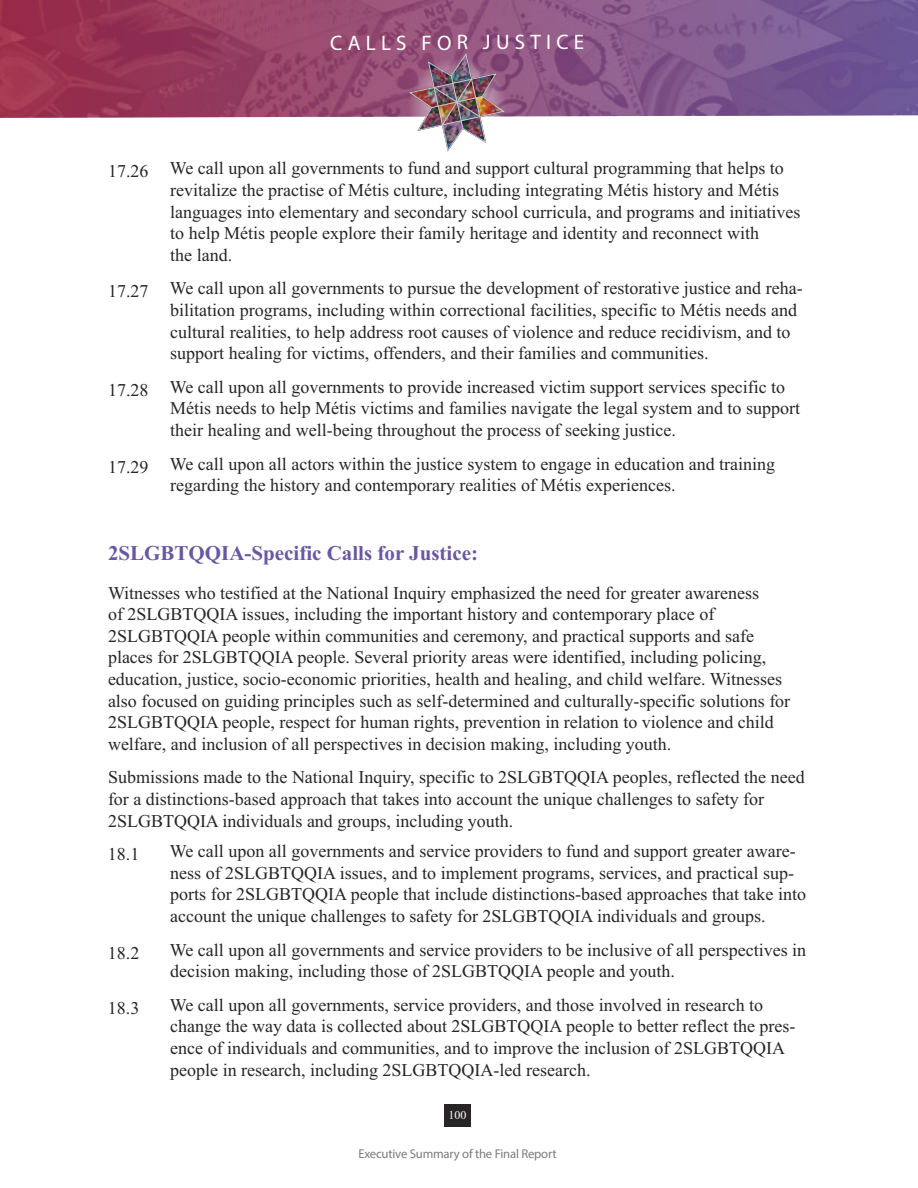
<style>
.page{position:relative;width:918px;height:1188px;background:#fff}
.page>*{position:absolute;margin:0;border:0;box-sizing:border-box;transform-origin:0 0}
.t1{font:700 21px "Times New Roman";color:#6a57a1}
.t2{font:21px "Myriad Pro";letter-spacing:.245em;color:#fff}
.t3{font:18px/21.6px "Times New Roman";color:#272526}
.t4{font:12.75px "Myriad Pro";letter-spacing:-.015em;color:#7d7c7d}
.t5{font:12px "Times New Roman";color:#fff}
</style>
<div class="page">
<svg style="left:0;top:0;width:918px;height:118px;background:#8c4d78"></svg>
<div style="left:444px;top:1104px;width:27px;height:23px;background:#272526"></div>
<div style="left:408px;top:57px;width:98px;height:98px;background:#fff"></div>
<img style="left:409px;top:52px;width:96px;height:100px">
<p class="t2" style="left:330px;top:35px;width:255px">CALLS FOR JUSTICE</p>
<p class="t3" style="left:170px;top:157px;width:632px;text-indent:-62px">17.26 We call upon all governments to fund and support cultural programming that helps to revitalize the practise of Métis culture, including integrating Métis history and Métis languages into elementary and secondary school curricula, and programs and initiatives to help Métis people explore their family heritage and identity and reconnect with<br>the land.</p>
<p class="t3" style="left:170px;top:277px;width:634px;text-indent:-62px">17.27 We call upon all governments to pursue the development of restorative justice and reha&shy;bilitation programs, including within correctional facilities, specific to Métis needs and cultural realities, to help address root causes of violence and reduce recidivism, and to support healing for victims, offenders, and their families and communities.</p>
<p class="t3" style="left:170px;top:376px;width:631px;text-indent:-62px">17.28 We call upon all governments to provide increased victim support services specific to<br>Métis needs to help Métis victims and families navigate the legal system and to support their healing and well-being throughout the process of seeking justice.</p>
<p class="t3" style="left:170px;top:453px;width:607px;text-indent:-62px">17.29 We call upon all actors within the justice system to engage in education and training regarding the history and contemporary realities of Métis experiences.</p>
<p class="t1" style="left:108px;top:541px;width:372px">2SLGBTQQIA-Specific Calls for Justice:</p>
<p class="t3" style="left:108px;top:582px;width:684px">Witnesses who testified at the National Inquiry emphasized the need for greater awareness<br>of 2SLGBTQQIA issues, including the important history and contemporary place of 2SLGBTQQIA people within communities and ceremony, and practical supports and safe places for 2SLGBTQQIA people. Several priority areas were identified, including policing, education, justice, socio-economic priorities, health and healing, and child welfare. Witnesses also focused on guiding principles such as self-determined and culturally-specific solutions for 2SLGBTQQIA people, respect for human rights, prevention in relation to violence and child welfare, and inclusion of all perspectives in decision making, including youth.</p>
<p class="t3" style="left:108px;top:766px;width:698px">Submissions made to the National Inquiry, specific to 2SLGBTQQIA peoples, reflected the need for a distinctions-based approach that takes into account the unique challenges to safety for<br>2SLGBTQQIA individuals and groups, including youth.</p>
<p class="t3" style="left:108px;top:843px;width:33px">18.1</p>
<p class="t3" style="left:170px;top:840px;width:638px">We call upon all governments and service providers to fund and support greater aware&shy;ness of 2SLGBTQQIA issues, and to implement programs, services, and practical sup&shy;ports for 2SLGBTQQIA people that include distinctions-based approaches that take into account the unique challenges to safety for 2SLGBTQQIA individuals and groups.</p>
<p class="t3" style="left:108px;top:942px;width:33px">18.2</p>
<p class="t3" style="left:170px;top:939px;width:638px">We call upon all governments and service providers to be inclusive of all perspectives in decision making, including those of 2SLGBTQQIA people and youth.</p>
<p class="t3" style="left:108px;top:997px;width:33px">18.3</p>
<p class="t3" style="left:170px;top:994px;width:627px">We call upon all governments, service providers, and those involved in research to change the way data is collected about 2SLGBTQQIA people to better reflect the pres&shy;ence of individuals and communities, and to improve the inclusion of 2SLGBTQQIA people in research, including 2SLGBTQQIA-led research.</p>
<p class="t5" style="left:448px;top:1107px;width:19px">100</p>
<p class="t4" style="left:358px;top:1149px;width:200px">Executive Summary of the Final Report</p>
</div>
